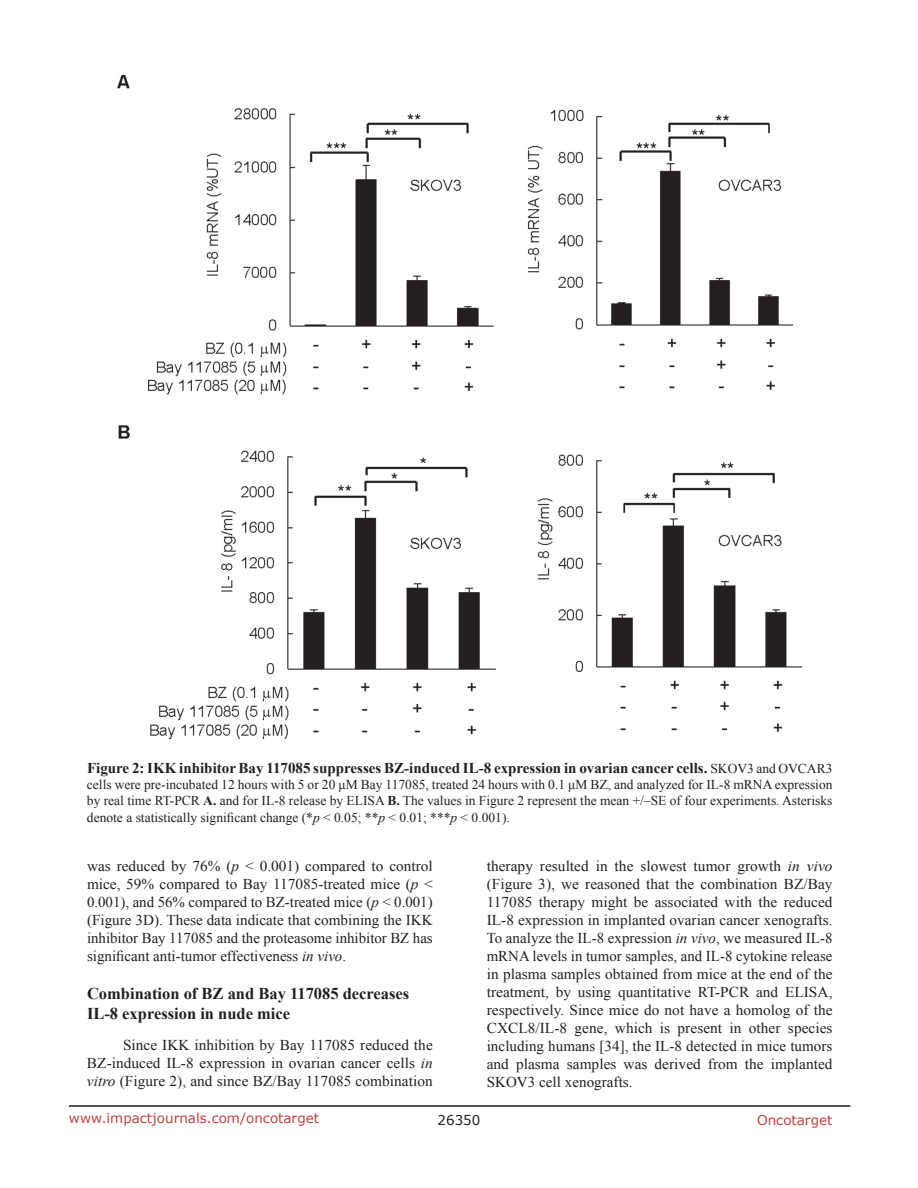
<style>
.page{position:relative;width:918px;height:1188px;background:#fff}
.page>*{position:absolute;margin:0;border:0;box-sizing:border-box;transform-origin:0 0}
.t1{font:700 16.5px/19.8px "Times New Roman";color:#231f20}
.t2{font:15px/18px "Times New Roman";letter-spacing:.005em;color:#231f20;text-align:justify}
.t3{font:700 15px "Times New Roman";color:#231f20}
.t4{font:13.5px/16.2px "Times New Roman";color:#231f20;text-align:justify}
.t5{font:13.5px "Verdana";color:#c24141}
.t6{font:13.5px "Verdana";color:#231f20}
.s1{font-weight:400;font-size:13.5px}
.s2{font-weight:700}
.s3{font-style:italic}
</style>
<div class="page">
<hr style="left:69px;top:1105px;width:781px;height:2px;background:#231f20">
<img style="left:118px;top:75px;width:684px;height:663px">
<p class="t3" style="left:87px;top:758px;width:747px">Figure 2: IKK inhibitor Bay 117085 suppresses BZ-induced IL-8 expression in ovarian cancer cells. <span class="s1">SKOV3 and OVCAR3</span></p>
<p class="t4" style="left:87px;top:776px;width:747px">cells were pre-incubated 12 hours with 5 or 20 μM Bay 117085, treated 24 hours with 0.1 μM BZ, and analyzed for IL-8 mRNA expression by real time RT-PCR <span class="s2">A.</span> and for IL-8 release by ELISA <span class="s2">B.</span> The values in Figure 2 represent the mean +/–SE of four experiments. Asterisks denote a statistically significant change (* <span class="s3">p</span> &lt; 0.05; ** <span class="s3">p</span> &lt; 0.01; *** <span class="s3">p</span> &lt; 0.001).</p>
<p class="t2" style="left:87px;top:857px;width:347px">was reduced by 76% ( <span class="s3">p</span> &lt; 0.001) compared to control mice, 59% compared to Bay 117085-treated mice ( <span class="s3">p</span> &lt; 0.001), and 56% compared to BZ-treated mice ( <span class="s3">p</span> &lt; 0.001) (Figure 3D ). These data indicate that combining the IKK inhibitor Bay 117085 and the proteasome inhibitor BZ has significant anti-tumor effectiveness <span class="s3">in vivo</span> .</p>
<p class="t1" style="left:87px;top:983px;width:324px">Combination of BZ and Bay 117085 decreases<br>IL-8 expression in nude mice</p>
<p class="t2" style="left:87px;top:1036px;width:347px;text-indent:36px">Since IKK inhibition by Bay 117085 reduced the BZ-induced IL-8 expression in ovarian cancer cells <span class="s3">in vitro</span> (Figure 2 ), and since BZ/Bay 117085 combination</p>
<p class="t2" style="left:487px;top:857px;width:347px">therapy resulted in the slowest tumor growth <span class="s3">in vivo </span>(Figure 3 ), we reasoned that the combination BZ/Bay 117085 therapy might be associated with the reduced IL-8 expression in implanted ovarian cancer xenografts.<br>To analyze the IL-8 expression <span class="s3">in vivo</span> , we measured IL-8 mRNA levels in tumor samples, and IL-8 cytokine release in plasma samples obtained from mice at the end of the treatment, by using quantitative RT-PCR and ELISA, respectively. Since mice do not have a homolog of the CXCL8/IL-8 gene, which is present in other species including humans [ 34 ], the IL-8 detected in mice tumors and plasma samples was derived from the implanted SKOV3 cell xenografts.</p>
<p class="t5" style="left:69px;top:1109px;width:252px">www.impactjournals.com/oncotarget</p>
<p class="t6" style="left:438px;top:1111px;width:44px">26350</p>
<p class="t5" style="left:757px;top:1111px;width:77px">Oncotarget</p>
</div>
